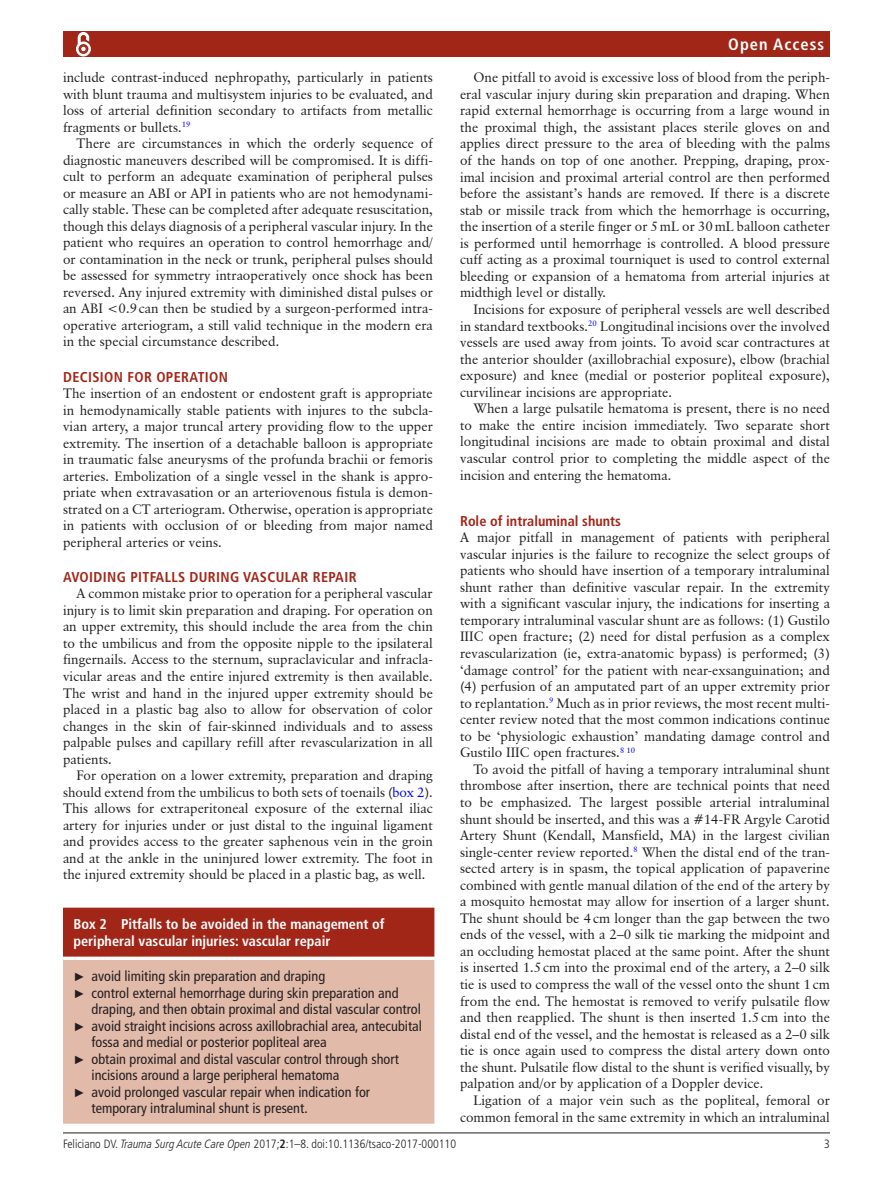
<style>
.page{position:relative;width:893px;height:1191px;background:#fff}
.page>*{position:absolute;margin:0;border:0;box-sizing:border-box;transform-origin:0 0}
.t1{font:700 condensed 16.5px "Frutiger LT Std";letter-spacing:.065em;color:#fff}
.t2{font:condensed 14.25px "Frutiger LT Pro";color:#231f20}
.t3{font:700 condensed 14.25px/17.2px "Frutiger LT Pro";color:#fff}
.t4{font:700 condensed 14.25px "Frutiger LT Pro";letter-spacing:.025em;color:#a12618}
.t5{font:13.5px/16.5px "Classical Garamond BT";color:#231f20;text-align:justify}
.t6{font:300 condensed 12px "Frutiger LT Pro";color:#231f20}
.s1{color:#00f}
.s2{font-family:"Arial";font-stretch:normal;font-size:12px}
.s3{font-style:italic}
.s4{font-weight:700}
</style>
<div class="page">
<hr style="left:63px;top:1132px;width:767px;height:1px;background:#231f20">
<div style="left:63px;top:31px;width:767px;height:25px;background:#a12618"></div>
<svg style="left:75px;top:32px;width:19px;height:25px"></svg>
<div style="left:80px;top:45px;width:7px;height:8px;border:1px solid #a12618;border-radius:50%"></div>
<div style="left:64px;top:908px;width:370px;height:48px;background:#a12618"></div>
<div style="left:63px;top:907px;width:371px;height:49px;border:2px solid #a12618"></div>
<div style="left:64px;top:960px;width:370px;height:163px;background:#e2baa9"></div>
<p class="t5" style="left:63px;top:69px;width:371px">include contrast-induced nephropathy, particularly in patients with blunt trauma and multisystem injuries to be evaluated, and loss of arterial definition secondary to artifacts from metallic fragments or bullets.<sup>19</sup></p>
<p class="t5" style="left:63px;top:135px;width:371px;text-indent:14px">There are circumstances in which the orderly sequence of diagnostic maneuvers described will be compromised. It is diffi&shy;cult to perform an adequate examination of peripheral pulses or measure an ABI or API in patients who are not hemodynami&shy;cally stable. These can be completed after adequate resuscitation, though this delays diagnosis of a peripheral vascular injury. In the patient who requires an operation to control hemorrhage and/ or contamination in the neck or trunk, peripheral pulses should be assessed for symmetry intraoperatively once shock has been reversed. Any injured extremity with diminished distal pulses or an ABI &lt;0.9can then be studied by a surgeon-performed intra&shy;operative arteriogram, a still valid technique in the modern era in the special circumstance described.</p>
<p class="t4" style="left:63px;top:368px;width:167px">Decision for operation</p>
<p class="t5" style="left:63px;top:385px;width:371px">The insertion of an endostent or endostent graft is appropriate in hemodynamically stable patients with injures to the subcla&shy;vian artery, a major truncal artery providing flow to the upper extremity. The insertion of a detachable balloon is appropriate in traumatic false aneurysms of the profunda brachii or femoris arteries. Embolization of a single vessel in the shank is appro&shy;priate when extravasation or an arteriovenous fistula is demon&shy;strated on a CT arteriogram. Otherwise, operation is appropriate in patients with occlusion of or bleeding from major named peripheral arteries or veins.</p>
<p class="t4" style="left:63px;top:568px;width:295px">Avoiding pitfalls during vascular repair</p>
<p class="t5" style="left:63px;top:585px;width:371px;text-indent:14px">A common mistake prior to operation for a peripheral vascular injury is to limit skin preparation and draping. For operation on an upper extremity, this should include the area from the chin to the umbilicus and from the opposite nipple to the ipsilateral fingernails. Access to the sternum, supraclavicular and infracla&shy;vicular areas and the entire injured extremity is then available.<br>The wrist and hand in the injured upper extremity should be placed in a plastic bag also to allow for observation of color changes in the skin of fair-skinned individuals and to assess palpable pulses and capillary refill after revascularization in all patients.</p>
<p class="t5" style="left:63px;top:767px;width:371px;text-indent:14px">For operation on a lower extremity, preparation and draping should extend from the umbilicus to both sets of toenails (<span class="s1">box 2</span>).<br>This allows for extraperitoneal exposure of the external iliac artery for injuries under or just distal to the inguinal ligament and provides access to the greater saphenous vein in the groin and at the ankle in the uninjured lower extremity. The foot in the injured extremity should be placed in a plastic bag, as well.</p>
<p class="t3" style="left:74px;top:915px;width:313px">Box 2 Pitfalls to be avoided in the management of peripheral vascular injuries: vascular repair</p>
<p class="t2" style="left:73px;top:968px;width:253px"><span class="s2">►</span> avoid limiting skin preparation and draping</p>
<p class="t2" style="left:73px;top:984px;width:327px"><span class="s2">►</span> control external hemorrhage during skin preparation and</p>
<p class="t2" style="left:92px;top:1001px;width:331px">draping, and then obtain proximal and distal vascular control</p>
<p class="t2" style="left:73px;top:1017px;width:350px"><span class="s2">►</span> avoid straight incisions across axillobrachial area, antecubital</p>
<p class="t2" style="left:92px;top:1034px;width:237px">fossa and medial or posterior popliteal area</p>
<p class="t2" style="left:73px;top:1050px;width:327px"><span class="s2">►</span> obtain proximal and distal vascular control through short</p>
<p class="t2" style="left:92px;top:1067px;width:249px">incisions around a large peripheral hematoma</p>
<p class="t2" style="left:73px;top:1083px;width:298px"><span class="s2">►</span> avoid prolonged vascular repair when indication for</p>
<p class="t2" style="left:92px;top:1100px;width:218px">temporary intraluminal shunt is present.</p>
<p class="t1" style="left:728px;top:34px;width:97px">Open Access</p>
<p class="t5" style="left:460px;top:69px;width:371px;text-indent:14px">One pitfall to avoid is excessive loss of blood from the periph&shy;eral vascular injury during skin preparation and draping. When rapid external hemorrhage is occurring from a large wound in the proximal thigh, the assistant places sterile gloves on and applies direct pressure to the area of bleeding with the palms of the hands on top of one another. Prepping, draping, prox&shy;imal incision and proximal arterial control are then performed before the assistant’s hands are removed. If there is a discrete stab or missile track from which the hemorrhage is occurring, the insertion of a sterile finger or 5mL or 30mL balloon catheter is performed until hemorrhage is controlled. A blood pressure cuff acting as a proximal tourniquet is used to control external bleeding or expansion of a hematoma from arterial injuries at midthigh level or distally.</p>
<p class="t5" style="left:460px;top:301px;width:371px;text-indent:14px">Incisions for exposure of peripheral vessels are well described in standard textbooks.<sup>20</sup> Longitudinal incisions over the involved vessels are used away from joints. To avoid scar contractures at the anterior shoulder (axillobrachial exposure), elbow (brachial exposure) and knee (medial or posterior popliteal exposure), curvilinear incisions are appropriate.</p>
<p class="t5" style="left:460px;top:400px;width:371px;text-indent:14px">When a large pulsatile hematoma is present, there is no need to make the entire incision immediately. Two separate short longitudinal incisions are made to obtain proximal and distal vascular control prior to completing the middle aspect of the incision and entering the hematoma.</p>
<p class="t4" style="left:460px;top:512px;width:162px">Role of intraluminal shunts</p>
<p class="t5" style="left:460px;top:529px;width:371px">A major pitfall in management of patients with peripheral vascular injuries is the failure to recognize the select groups of patients who should have insertion of a temporary intraluminal shunt rather than definitive vascular repair. In the extremity with a significant vascular injury, the indications for inserting a temporary intraluminal vascular shunt are as follows: (1) Gustilo IIIC open fracture; (2) need for distal perfusion as a complex revascularization (ie, extra-anatomic bypass) is performed; (3) ‘damage control’ for the patient with near-exsanguination; and (4) perfusion of an amputated part of an upper extremity prior to replantation.<sup>9</sup> Much as in prior reviews, the most recent multi&shy;center review noted that the most common indications continue to be ‘physiologic exhaustion’ mandating damage control and Gustilo IIIC open fractures.<sup>8</sup> <sup>10</sup></p>
<p class="t5" style="left:460px;top:760px;width:371px;text-indent:14px">To avoid the pitfall of having a temporary intraluminal shunt thrombose after insertion, there are technical points that need to be emphasized. The largest possible arterial intraluminal shunt should be inserted, and this was a #14-FR Argyle Carotid Artery Shunt (Kendall, Mansfield, MA) in the largest civilian single-center review reported.<sup>8</sup> When the distal end of the tran&shy;sected artery is in spasm, the topical application of papaverine combined with gentle manual dilation of the end of the artery by a mosquito hemostat may allow for insertion of a larger shunt.<br>The shunt should be 4cm longer than the gap between the two ends of the vessel, with a 2–0 silk tie marking the midpoint and an occluding hemostat placed at the same point. After the shunt is inserted 1.5cm into the proximal end of the artery, a 2–0 silk tie is used to compress the wall of the vessel onto the shunt 1cm from the end. The hemostat is removed to verify pulsatile flow and then reapplied. The shunt is then inserted 1.5cm into the distal end of the vessel, and the hemostat is released as a 2–0 silk tie is once again used to compress the distal artery down onto the shunt. Pulsatile flow distal to the shunt is verified visually, by palpation and/or by application of a Doppler device.</p>
<p class="t5" style="left:460px;top:1091px;width:371px;text-align:right">Ligation of a major vein such as the popliteal, femoral or common femoral in the same extremity in which an intraluminal</p>
<p class="t6" style="left:63px;top:1136px;width:395px">Feliciano DV. <span class="s3">Trauma Surg Acute Care Open</span> 2017;<span class="s4">2</span>:1–8. doi:10.1136/tsaco-2017-000110</p>
<p class="t6" style="left:824px;top:1136px;width:7px">3</p>
</div>
